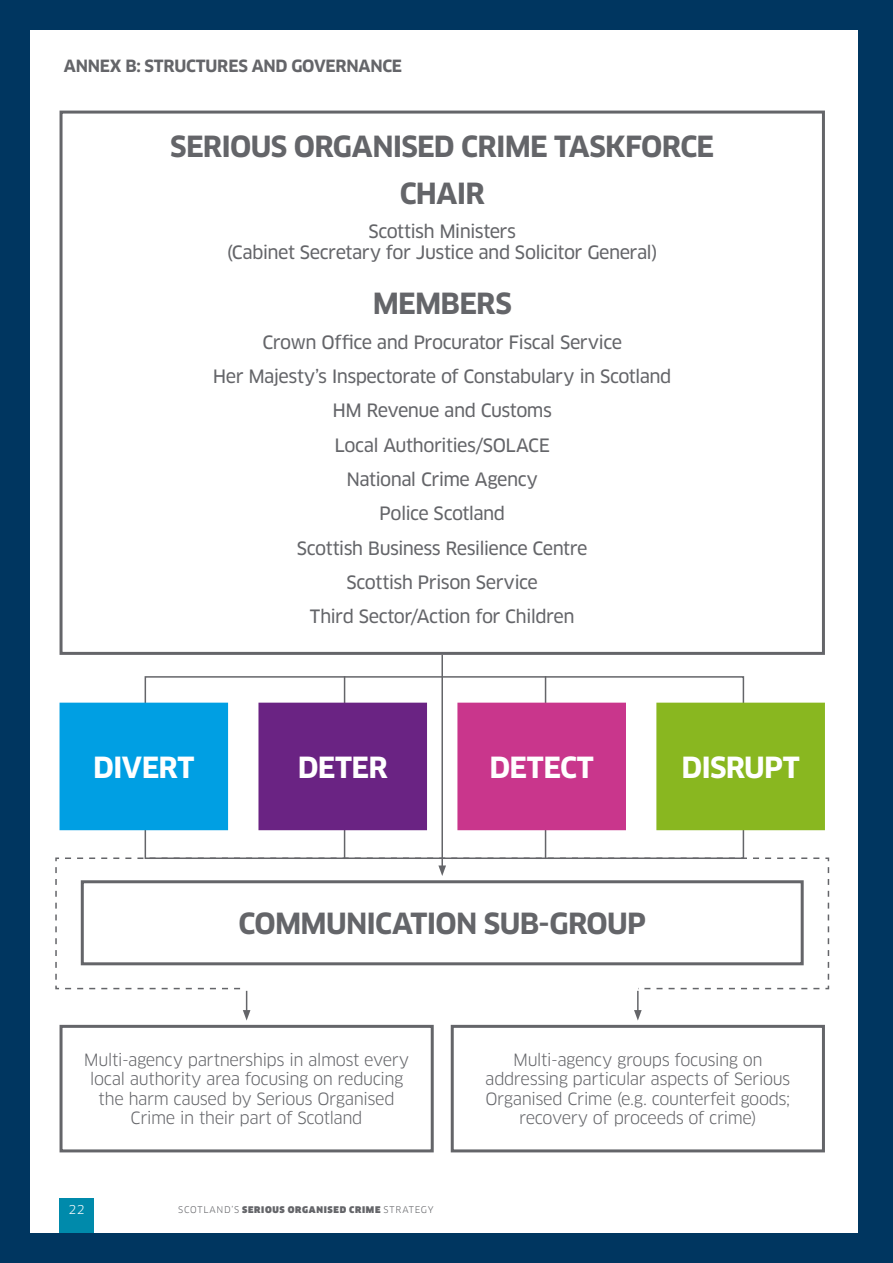
<style>
.page{position:relative;width:893px;height:1263px;background:#fff}
.page>*{position:absolute;margin:0;border:0;box-sizing:border-box;transform-origin:0 0}
.t1{font:700 28.5px/47px "Clan";letter-spacing:-.025em;color:#646569;text-align:center}
.t2{font:700 28.5px "Clan";letter-spacing:-.025em;color:#fff}
.t3{font:18px/34.3px "Clan News";letter-spacing:-.03em;color:#646569;text-align:center}
.t4{font:16.5px/19.5px "Clan";letter-spacing:-.03em;color:#646569;text-align:center}
.t5{font:700 16.5px "Clan";letter-spacing:-.01em;color:#646569}
.t6{font:12px "Clan";color:#fff}
.t7{font:900 9px "Clan";letter-spacing:.075em;color:#646569}
.s1{font-weight:400}
</style>
<div class="page">
<div style="left:60px;top:1198px;width:34px;height:65px;background:#008aab"></div>
<div style="left:0;top:0;width:30px;height:1263px;background:#003660"></div>
<div style="left:859px;top:0;width:34px;height:1263px;background:#003660"></div>
<div style="left:0;top:0;width:893px;height:30px;background:#003660"></div>
<div style="left:0;top:1233px;width:893px;height:30px;background:#003660"></div>
<div style="left:145px;top:676px;width:599px;height:183px;border:2px solid #646569"></div>
<hr style="left:545px;top:676px;width:1px;height:183px;background:#646569">
<hr style="left:344px;top:676px;width:1px;height:183px;background:#646569">
<hr style="left:441px;top:655px;width:2px;height:213px;background:#646569">
<div style="left:60px;top:111px;width:765px;height:544px;border:3px solid #646569"></div>
<div style="left:60px;top:1025px;width:374px;height:127px;border:3px solid #646569"></div>
<div style="left:451px;top:1025px;width:374px;height:127px;border:3px solid #646569"></div>
<div style="left:67px;top:710px;width:154px;height:113px;background:#009fe3"></div>
<div style="left:60px;top:703px;width:168px;height:127px;border:15px solid #009fe3"></div>
<div style="left:465px;top:710px;width:153px;height:113px;background:#c9368c"></div>
<div style="left:457px;top:703px;width:169px;height:127px;border:15px solid #c9368c"></div>
<div style="left:266px;top:710px;width:153px;height:113px;background:#6a2383"></div>
<div style="left:258px;top:703px;width:169px;height:127px;border:15px solid #6a2383"></div>
<div style="left:664px;top:710px;width:153px;height:113px;background:#89b720"></div>
<div style="left:656px;top:703px;width:169px;height:127px;border:15px solid #89b720"></div>
<svg style="left:55px;top:857px;width:775px;height:133px"></svg>
<div style="left:247px;top:978px;width:391px;height:21px;background:#fff"></div>
<svg style="left:65px;top:988px;width:757px;height:32px"></svg>
<p class="t5" style="left:64px;top:56px;width:340px">ANNEX B: STRUCTURES AND GOVERNANCE</p>
<h1 class="t1" style="left:170px;top:123px;width:545px">SERIOUS ORGANISED CRIME TASKFORCE<br>CHAIR</h1>
<p class="t3" style="left:227px;top:221px;width:432px;line-height:21px">Scottish Ministers<br>(Cabinet Secretary for Justice and Solicitor General)</p>
<h1 class="t1" style="left:373px;top:281px;width:141px">MEMBERS</h1>
<p class="t3" style="left:213px;top:325px;width:460px">Crown Office and Procurator Fiscal Service<br>Her Majesty’s Inspectorate of Constabulary in Scotland<br>HM Revenue and Customs<br>Local Authorities/SOLACE<br>National Crime Agency<br>Police Scotland<br>Scottish Business Resilience Centre<br>Scottish Prison Service<br>Third Sector/Action for Children</p>
<h1 class="t2" style="left:93px;top:749px;width:103px">DIVERT</h1>
<h1 class="t2" style="left:298px;top:749px;width:92px">DETER</h1>
<h1 class="t2" style="left:489px;top:749px;width:106px">DETECT</h1>
<h1 class="t2" style="left:681px;top:749px;width:120px">DISRUPT</h1>
<h1 class="t1" style="left:238px;top:900px;width:409px">COMMUNICATION SUB-GROUP</h1>
<p class="t4" style="left:84px;top:1050px;width:327px">Multi-agency partnerships in almost every local authority area focusing on reducing the harm caused by Serious Organised Crime in their part of Scotland</p>
<p class="t4" style="left:485px;top:1050px;width:307px">Multi-agency groups focusing on addressing particular aspects of Serious Organised Crime (e.g. counterfeit goods; recovery of proceeds of crime)</p>
<p class="t6" style="left:68px;top:1202px;width:18px">22</p>
<p class="t7" style="left:178px;top:1204px;width:257px"><span class="s1">SCOTLAND’S</span> SERIOUS ORGANISED CRIME <span class="s1">STRATEGY</span></p>
</div>
